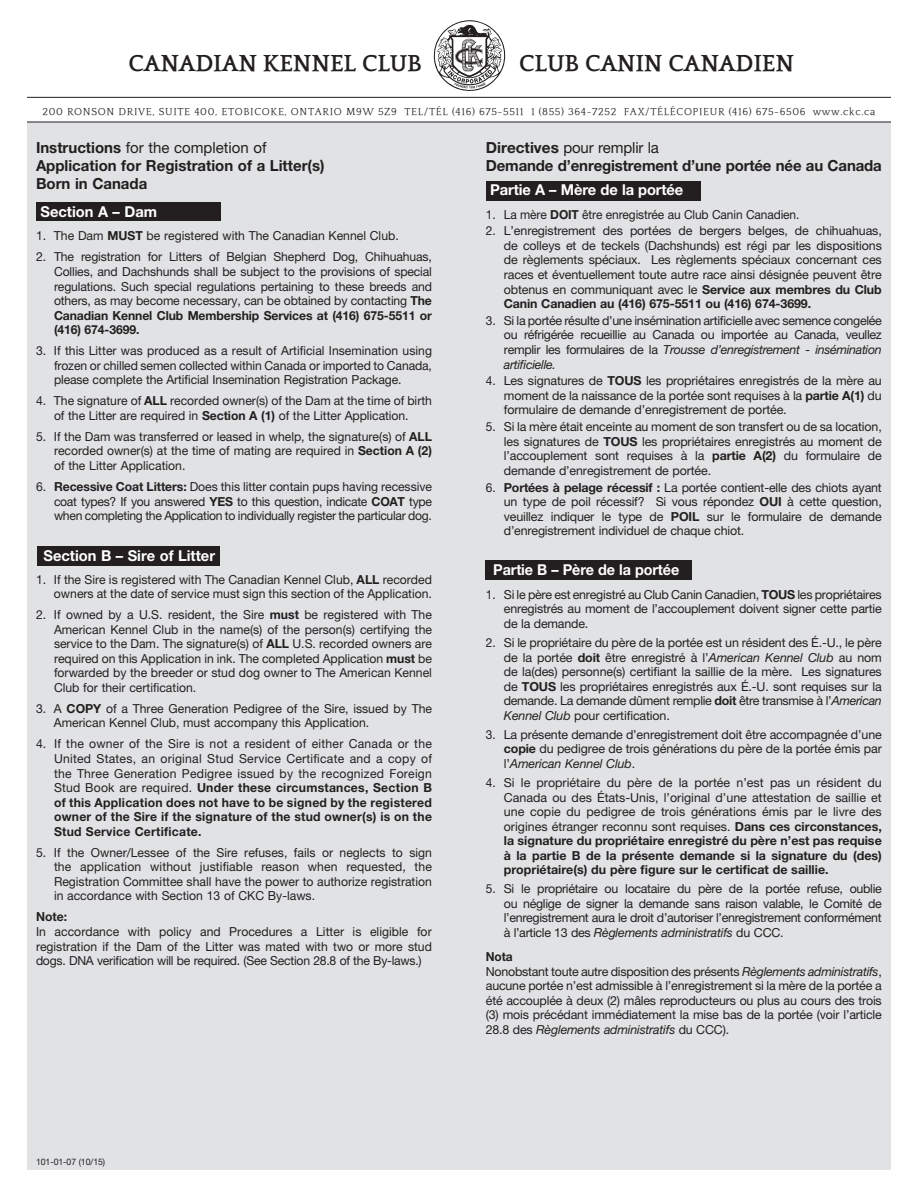
<style>
.page{position:relative;width:918px;height:1188px;background:#fff}
.page>*{position:absolute;margin:0;border:0;box-sizing:border-box;transform-origin:0 0}
.t1{font:700 24px "Quattrocento";letter-spacing:-.01em;color:#231f20}
.t2{font:700 15.3px/18px "Helvetica Neue LT Std";color:#231f20}
.t3{font:15.3px "Helvetica Neue LT Std";color:#231f20}
.t4{font:700 15px "Helvetica Neue LT Std";letter-spacing:-.01em;color:#fff}
.t5{font:700 15px "Helvetica Neue LT Std";letter-spacing:-.01em;color:#fff;scale:.96 1}
.t6{font:12.45px/14.5px "Helvetica Neue LT Std";letter-spacing:-.01em;color:#231f20;text-align:justify}
.t7{font:12.45px/14.5px "Helvetica Neue LT Std";letter-spacing:-.01em;color:#231f20;text-align:justify;scale:.96 1}
.t8{font:700 12.45px "Helvetica Neue LT Std";letter-spacing:-.005em;color:#231f20}
.t9{font:700 12.45px "Helvetica Neue LT Std";letter-spacing:-.005em;color:#231f20;scale:.96 1}
.t10{font:10.5px "Quattrocento";letter-spacing:.06em;color:#231f20}
.t11{font:9px "Helvetica Neue LT Std";letter-spacing:-.01em;color:#231f20}
.s1{font-weight:700}
.s2{font-weight:400}
.s3{font-style:italic}
.s4{font-family:"Helvetica Neue";font-style:italic}
</style>
<div class="page">
<div style="left:27px;top:122px;width:864px;height:1048px;background:#e1e2e4"></div>
<div style="left:486px;top:561px;width:206px;height:19px;background:#231f20"></div>
<div style="left:37px;top:546px;width:183px;height:19px;background:#231f20"></div>
<div style="left:36px;top:203px;width:184px;height:18px;background:#231f20"></div>
<div style="left:486px;top:181px;width:214px;height:20px;background:#231f20"></div>
<svg style="left:434px;top:20px;width:71px;height:71px"></svg>
<hr style="left:27px;top:97px;width:864px;height:1px;background:#231f20">
<hr style="left:27px;top:122px;width:864px;height:1px;background:#231f20">
<p class="t1" style="left:129px;top:50px;width:295px">CANADIAN KENNEL CLUB</p>
<p class="t1" style="left:519px;top:50px;width:276px">CLUB CANIN CANADIEN</p>
<p class="t10" style="left:43px;top:106px;width:834px">200 RONSON DRIVE, SUITE 400, ETOBICOKE, ONTARIO M9W 5Z9 TEL/TÉL (416) 675-5511 1 (855) 364-7252 FAX/TÉLÉCOPIEUR (416) 675-6506 www.ckc.ca</p>
<p class="t3" style="left:36px;top:138px;width:232px"><span class="s1">Instructions</span> for the completion of</p>
<p class="t2" style="left:36px;top:156px;width:290px">Application for Registration of a Litter(s)<br>Born in Canada</p>
<p class="t4" style="left:40px;top:202px;width:118px">Section A – Dam</p>
<p class="t6" style="left:36px;top:229px;width:364px">1. The Dam <span class="s1">MUST</span> be registered with The Canadian Kennel Club.</p>
<p class="t6" style="left:54px;top:250px;width:380px;text-indent:-18px">2. The registration for Litters of Belgian Shepherd Dog, Chihuahuas, Collies, and Dachshunds shall be subject to the provisions of special regulations. Such special regulations pertaining to these breeds and others, as may become necessary, can be obtained by contacting <span class="s1">The Canadian Kennel Club Membership Services at (416) 675-5511 or (416) 674-3699.</span></p>
<p class="t6" style="left:54px;top:343px;width:380px;text-indent:-18px">3. If this Litter was produced as a result of Artificial Insemination using frozen or chilled semen collected within Canada or imported to Canada, please complete the Artificial Insemination Registration Package.</p>
<p class="t6" style="left:36px;top:393px;width:398px;text-align:center">4. The signature of <span class="s1">ALL</span> recorded owner(s) of the Dam at the time of birth of the Litter are required in <span class="s1">Section A (1)</span> of the Litter Application.</p>
<p class="t6" style="left:54px;top:429px;width:379px;text-indent:-18px">5. If the Dam was transferred or leased in whelp, the signature(s) of <span class="s1">ALL </span>recorded owner(s) at the time of mating are required in <span class="s1">Section A (2) </span>of the Litter Application.</p>
<p class="t6" style="left:54px;top:479px;width:380px;text-indent:-18px">6. <span class="s1">Recessive Coat Litters:</span> Does this litter contain pups having recessive coat types? If you answered <span class="s1">YES</span> to this question, indicate <span class="s1">COAT</span> type when completing the Application to individually register the particular dog.</p>
<p class="t4" style="left:43px;top:547px;width:173px">Section B – Sire of Litter</p>
<p class="t6" style="left:36px;top:573px;width:398px;line-height:14px;text-align:right">1. If the Sire is registered with The Canadian Kennel Club, <span class="s1">ALL</span> recorded owners at the date of service must sign this section of the Application.</p>
<p class="t6" style="left:54px;top:607px;width:380px;text-indent:-18px">2. If owned by a U.S. resident, the Sire <span class="s1">must</span> be registered with The American Kennel Club in the name(s) of the person(s) certifying the service to the Dam. The signature(s) of <span class="s1">ALL</span> U.S. recorded owners are required on this Application in ink. The completed Application <span class="s1">must</span> be forwarded by the breeder or stud dog owner to The American Kennel Club for their certification.</p>
<p class="t6" style="left:54px;top:701px;width:380px;text-indent:-18px">3. A <span class="s1">COPY</span> of a Three Generation Pedigree of the Sire, issued by The<br>American Kennel Club, must accompany this Application.</p>
<p class="t6" style="left:54px;top:737px;width:380px;text-indent:-18px">4. If the owner of the Sire is not a resident of either Canada or the United States, an original Stud Service Certificate and a copy of the Three Generation Pedigree issued by the recognized Foreign Stud Book are required. <span class="s1">Under these circumstances, Section B of this Application does not have to be signed by the registered owner of the Sire if the signature of the stud owner(s) is on the Stud Service Certificate.</span></p>
<p class="t6" style="left:54px;top:845px;width:380px;text-indent:-18px">5. If the Owner/Lessee of the Sire refuses, fails or neglects to sign the application without justifiable reason when requested, the Registration Committee shall have the power to authorize registration in accordance with Section 13 of CKC By-laws.</p>
<p class="t8" style="left:36px;top:909px;width:33px">Note:</p>
<p class="t6" style="left:36px;top:924px;width:397px">In accordance with policy and Procedures a Litter is eligible for registration if the Dam of the Litter was mated with two or more stud dogs. DNA verification will be required. (See Section 28.8 of the By-laws.)</p>
<p class="t11" style="left:36px;top:1157px;width:71px">101-01-07 (10/15)</p>
<p class="t2" style="left:486px;top:138px;width:397px">Directives <span class="s2">pour remplir la<br></span>Demande d’enregistrement d’une portée née au Canada</p>
<p class="t4" style="left:490px;top:180px;width:195px">Partie A – Mère de la portée</p>
<p class="t7" style="left:486px;top:207px;width:328px">1. La mère <span class="s1">DOIT</span> être enregistrée au Club Canin Canadien.</p>
<p class="t7" style="left:504px;top:223px;width:395px;text-indent:-18px">2. L’enregistrement des portées de bergers belges, de chihuahuas, de colleys et de teckels (Dachshunds) est régi par les dispositions de règlements spéciaux. Les règlements spéciaux concernant ces races et éventuellement toute autre race ainsi désignée peuvent être obtenus en communiquant avec le <span class="s1">Service aux membres du Club Canin Canadien au (416) 675-5511 ou (416) 674-3699.</span></p>
<p class="t7" style="left:504px;top:313px;width:395px;text-indent:-18px">3. Si la portée résulte d’une insémination artificielle avec semence congelée ou réfrigérée recueillie au Canada ou importée au Canada, veullez remplir les formulaires de la <span class="s3">Trousse d’enregistrement - insémination artificielle.</span></p>
<p class="t7" style="left:504px;top:373px;width:395px;text-indent:-18px">4. Les signatures de <span class="s1">TOUS</span> les propriétaires enregistrés de la mère au moment de la naissance de la portée sont requises à la <span class="s1">partie A(1)</span> du formulaire de demande d’enregistrement de portée.</p>
<p class="t7" style="left:504px;top:419px;width:395px;text-indent:-18px">5. Si la mère était enceinte au moment de son transfert ou de sa location, les signatures de <span class="s1">TOUS</span> les propriétaires enregistrés au moment de l’accouplement sont requises à la <span class="s1">partie A(2)</span> du formulaire de demande d’enregistrement de portée.</p>
<p class="t7" style="left:504px;top:480px;width:395px;text-indent:-18px">6. <span class="s1">Portées à pelage récessif :</span> La portée contient-elle des chiots ayant un type de poil récessif? Si vous répondez <span class="s1">OUI</span> à cette question, veuillez indiquer le type de <span class="s1">POIL</span> sur le formulaire de demande d’enregistrement individuel de chaque chiot.</p>
<p class="t5" style="left:493px;top:561px;width:195px">Partie B – Père de la portée</p>
<p class="t7" style="left:504px;top:587px;width:395px;text-indent:-18px">1. Si le père est enregistré au Club Canin Canadien, <span class="s1">TOUS</span> les propriétaires enregistrés au moment de l’accouplement doivent signer cette partie de la demande.</p>
<p class="t7" style="left:504px;top:635px;width:395px;text-indent:-18px">2. Si le propriétaire du père de la portée est un résident des É.-U., le père de la portée <span class="s1">doit</span> être enregistré à l’<span class="s4">American Kennel Club</span> au nom de la(des) personne(s) certifiant la saillie de la mère. Les signatures de <span class="s1">TOUS</span> les propriétaires enregistrés aux É.-U. sont requises sur la demande. La demande dûment remplie <span class="s1">doit</span> être transmise à l’<span class="s4">American Kennel Club</span> pour certification.</p>
<p class="t7" style="left:504px;top:727px;width:395px;text-indent:-18px">3. La présente demande d’enregistrement doit être accompagnée d’une <span class="s1">copie</span> du pedigree de trois générations du père de la portée émis par l’<span class="s4">American Kennel Club</span>.</p>
<p class="t7" style="left:504px;top:775px;width:395px;text-indent:-18px">4. Si le propriétaire du père de la portée n’est pas un résident du Canada ou des États-Unis, l’original d’une attestation de saillie et une copie du pedigree de trois générations émis par le livre des origines étranger reconnu sont requises. <span class="s1">Dans ces circonstances, la signature du propriétaire enregistré du père n’est pas requise à la partie B de la présente demande si la signature du (des) propriétaire(s) du père figure sur le certificat de saillie.</span></p>
<p class="t7" style="left:504px;top:882px;width:395px;text-indent:-18px">5. Si le propriétaire ou locataire du père de la portée refuse, oublie ou néglige de signer la demande sans raison valable, le Comité de l’enregistrement aura le droit d’autoriser l’enregistrement conformément à l’article 13 des <span class="s4">Règlements administratifs</span> du CCC.</p>
<p class="t9" style="left:486px;top:949px;width:29px">Nota</p>
<p class="t6" style="left:486px;top:964px;width:398px">Nonobstant toute autre disposition des présents <span class="s4">Règlements administratifs</span>, aucune portée n’est admissible à l’enregistrement si la mère de la portée a été accouplée à deux (2) mâles reproducteurs ou plus au cours des trois (3) mois précédant immédiatement la mise bas de la portée (voir l’article 28.8 des <span class="s4">Règlements administratifs</span> du CCC).</p>
</div>
